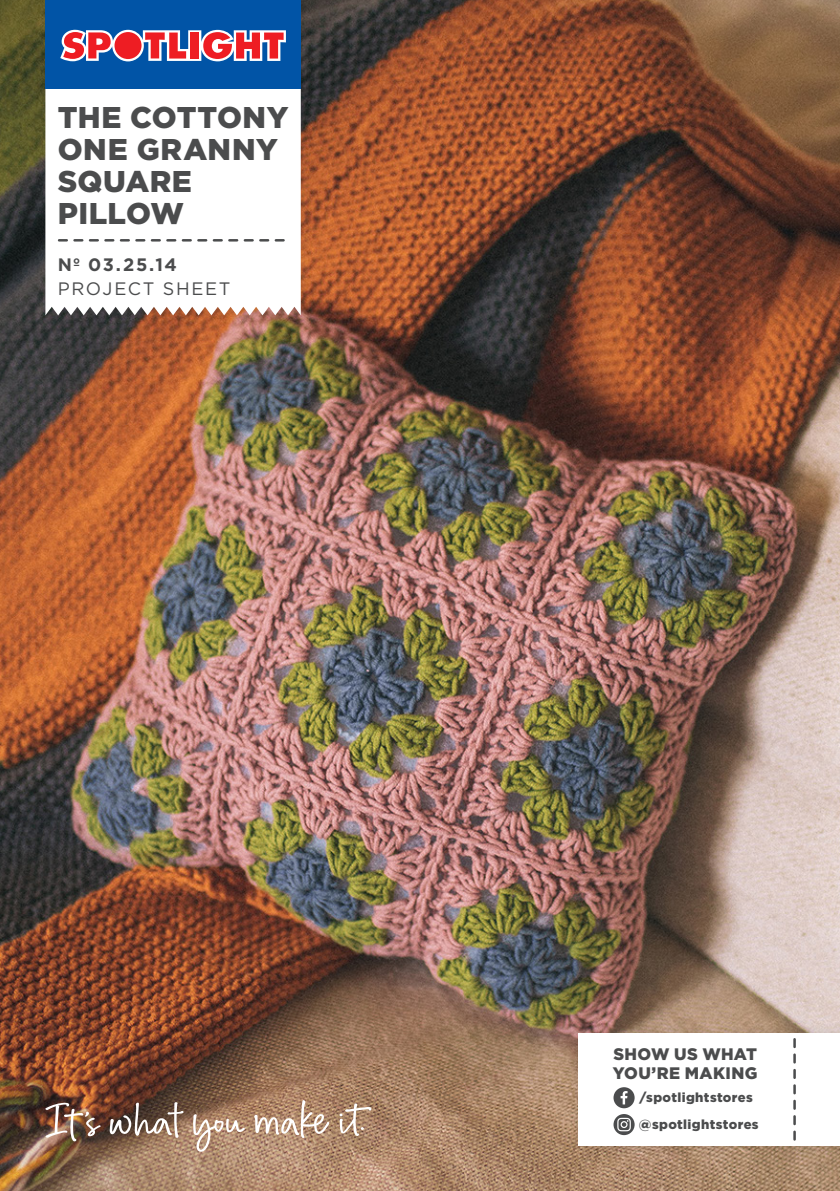
<style>
.page{position:relative;width:840px;height:1191px;background:#fff}
.page>*{position:absolute;margin:0;border:0;box-sizing:border-box;transform-origin:0 0}
.t1{font:900 30px/32px "Gotham";letter-spacing:.02em;color:#4b4c4d}
.t2{font:18px/24px "Gotham";letter-spacing:.095em;color:#4b4c4d}
.t3{font:900 16.6px/19.4px "Gotham";letter-spacing:.02em;color:#4b4c4d}
.t4{font:900 13px/26.8px "Gotham";letter-spacing:.025em;color:#4b4c4d}
.s1{font-weight:700}
</style>
<div class="page">
<img style="left:0;top:0;width:839px;height:1191px">
<svg style="left:193px;top:1114px;width:52px;height:37px;background:#c1a28b"></svg>
<img style="left:45px;top:1102px;width:56px;height:39px">
<svg style="left:109px;top:1102px;width:74px;height:35px;background:#806b5f"></svg>
<svg style="left:339px;top:1103px;width:32px;height:33px"></svg>
<svg style="left:254px;top:1100px;width:75px;height:38px;background:#be9f87"></svg>
<div style="left:566px;top:1022px;width:273px;height:137px;background:#231f20;opacity:.15"></div>
<div style="left:577px;top:1033px;width:262px;height:112px;background:#fff"></div>
<svg style="left:793px;top:1039px;width:2px;height:100px"></svg>
<div style="left:613px;top:1087px;width:21px;height:21px;background:#4b4c4d;border-radius:50%"></div>
<svg style="left:620px;top:1091px;width:7px;height:13px"></svg>
<svg style="left:613px;top:1114px;width:21px;height:21px"></svg>
<svg style="left:617px;top:1117px;width:13px;height:14px"></svg>
<div style="left:34px;top:0;width:280px;height:327px;background:#231f20;opacity:.15"></div>
<svg style="left:45px;top:89px;width:255px;height:226px"></svg>
<svg style="left:59px;top:239px;width:224px;height:2px"></svg>
<div style="left:45px;top:0;width:255px;height:89px;background:#0154a6"></div>
<svg style="left:60px;top:30px;width:226px;height:31px;background:#c77082"></svg>
<p class="t1" style="left:58px;top:101px;width:232px">THE COTTONY<br>ONE GRANNY<br>SQUARE<br>PILLOW</p>
<p class="t2" style="left:58px;top:252px;width:174px"><span class="s1">Nº 03.25.14<br></span>PROJECT SHEET</p>
<p class="t3" style="left:612px;top:1043px;width:146px">SHOW US WHAT<br>YOU’RE MAKING</p>
<p class="t4" style="left:638px;top:1084px;width:121px">/spotlightstores @spotlightstores</p>
</div>
